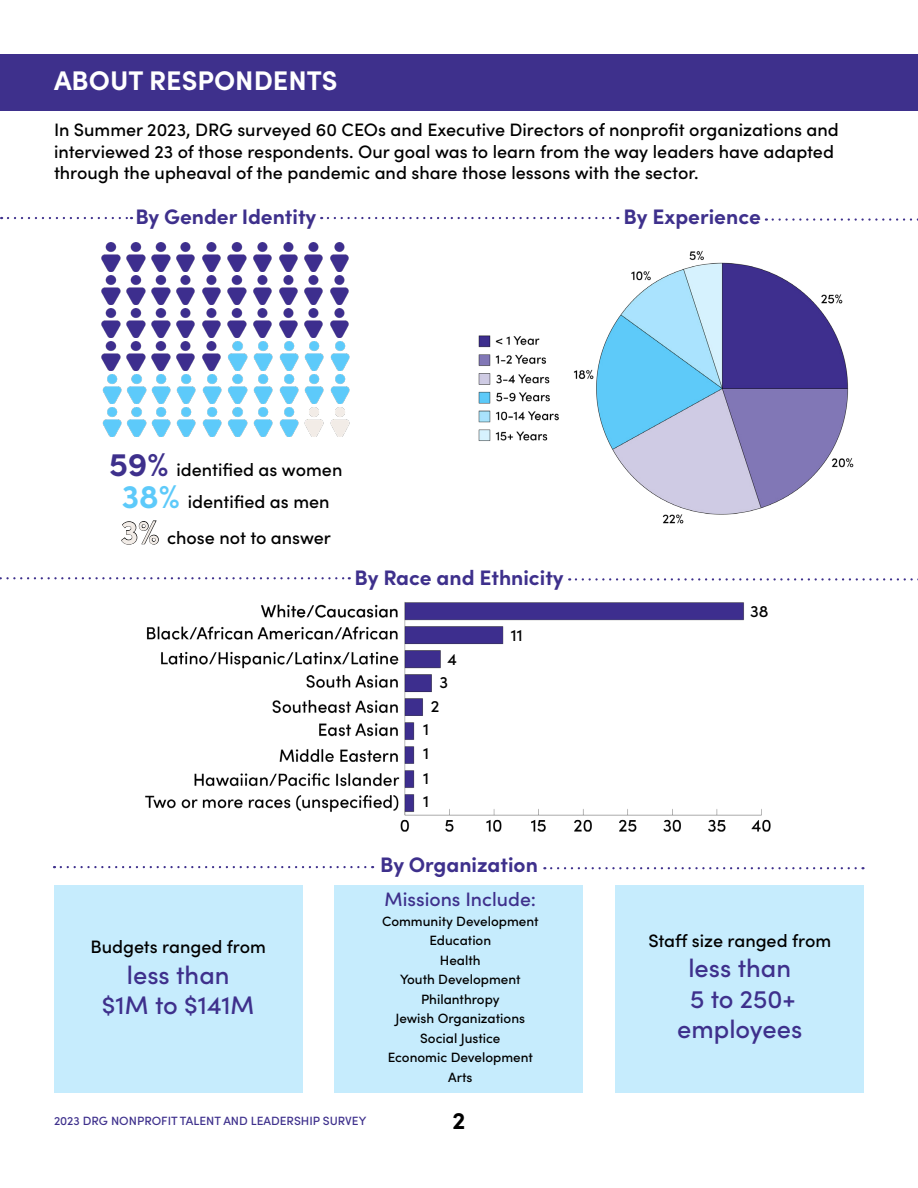
<style>
.page{position:relative;width:918px;height:1188px;background:#fff}
.page>*{position:absolute;margin:0;border:0;box-sizing:border-box;transform-origin:0 0}
.t1{font:700 27px "Sofia Pro";color:#fff}
.t2{font:500 25.5px/30.6px "Sofia Pro";color:#3e308c;text-align:center}
.t3{font:700 24px "Sofia Pro";color:#000}
.t4{font:700 21px "Sofia Pro";color:#3e308c}
.t5{font:500 19.5px "Sofia Pro";color:#3e308c}
.t6{font:500 18px/21.6px "Sofia Pro";color:#000}
.t7{font:500 16.5px/24px "Sofia Pro";color:#000;text-align:center}
.t8{font:500 13.5px/19.5px "Sofia Pro";color:#000;text-align:center}
.t9{font:500 12px "Sofia Pro";color:#3e308c}
.s1{font-weight:700;font-size:33px;color:#3e308c}
.s2{font-weight:700;font-size:33px;color:#5dcafa}
.s3{font-weight:700;font-size:33px}
</style>
<div class="page">
<div style="left:0;top:54px;width:918px;height:56px;background:#3e308c"></div>
<img style="left:102px;top:243px;width:19px;height:29px">
<img style="left:126px;top:243px;width:20px;height:29px">
<img style="left:151px;top:243px;width:20px;height:29px">
<img style="left:176px;top:243px;width:19px;height:29px">
<img style="left:202px;top:243px;width:19px;height:29px">
<img style="left:228px;top:243px;width:19px;height:29px">
<img style="left:253px;top:243px;width:19px;height:29px">
<img style="left:279px;top:243px;width:19px;height:29px">
<img style="left:304px;top:243px;width:19px;height:29px">
<img style="left:330px;top:243px;width:19px;height:29px">
<img style="left:102px;top:276px;width:19px;height:29px">
<img style="left:126px;top:276px;width:20px;height:29px">
<img style="left:151px;top:276px;width:20px;height:29px">
<img style="left:176px;top:276px;width:19px;height:29px">
<img style="left:202px;top:276px;width:19px;height:29px">
<img style="left:228px;top:276px;width:19px;height:29px">
<img style="left:253px;top:276px;width:19px;height:29px">
<img style="left:279px;top:276px;width:19px;height:29px">
<img style="left:304px;top:276px;width:19px;height:29px">
<img style="left:330px;top:276px;width:19px;height:29px">
<img style="left:102px;top:308px;width:19px;height:30px">
<img style="left:126px;top:308px;width:20px;height:30px">
<img style="left:151px;top:308px;width:20px;height:30px">
<img style="left:176px;top:308px;width:19px;height:30px">
<img style="left:202px;top:308px;width:19px;height:30px">
<img style="left:228px;top:308px;width:19px;height:30px">
<img style="left:253px;top:308px;width:19px;height:30px">
<img style="left:279px;top:308px;width:19px;height:30px">
<img style="left:304px;top:308px;width:19px;height:30px">
<img style="left:330px;top:308px;width:19px;height:30px">
<img style="left:102px;top:341px;width:19px;height:30px">
<img style="left:126px;top:341px;width:20px;height:30px">
<img style="left:151px;top:341px;width:20px;height:30px">
<img style="left:176px;top:341px;width:19px;height:30px">
<img style="left:202px;top:341px;width:19px;height:30px">
<img style="left:228px;top:341px;width:20px;height:30px">
<img style="left:253px;top:341px;width:20px;height:30px">
<img style="left:279px;top:341px;width:20px;height:30px">
<img style="left:304px;top:341px;width:20px;height:30px">
<img style="left:330px;top:341px;width:20px;height:30px">
<img style="left:102px;top:374px;width:20px;height:30px">
<img style="left:127px;top:374px;width:20px;height:30px">
<img style="left:151px;top:374px;width:20px;height:30px">
<img style="left:176px;top:374px;width:20px;height:30px">
<img style="left:202px;top:374px;width:20px;height:30px">
<img style="left:228px;top:374px;width:20px;height:30px">
<img style="left:253px;top:374px;width:20px;height:30px">
<img style="left:279px;top:374px;width:20px;height:30px">
<img style="left:304px;top:374px;width:20px;height:30px">
<img style="left:330px;top:374px;width:20px;height:30px">
<img style="left:102px;top:407px;width:20px;height:29px">
<img style="left:127px;top:407px;width:20px;height:29px">
<img style="left:151px;top:407px;width:20px;height:29px">
<img style="left:176px;top:407px;width:20px;height:29px">
<img style="left:202px;top:407px;width:20px;height:29px">
<img style="left:228px;top:407px;width:20px;height:29px">
<img style="left:253px;top:407px;width:20px;height:29px">
<img style="left:279px;top:407px;width:20px;height:29px">
<img style="left:304px;top:407px;width:20px;height:29px">
<img style="left:330px;top:407px;width:20px;height:29px">
<img style="left:478px;top:250px;width:376px;height:274px">
<div style="left:54px;top:885px;width:248px;height:207px;background:#c6ecfd"></div>
<div style="left:335px;top:885px;width:248px;height:207px;background:#c6ecfd"></div>
<div style="left:616px;top:885px;width:248px;height:207px;background:#c6ecfd"></div>
<img style="left:145px;top:602px;width:626px;height:230px">
<svg style="left:8px;top:217px;width:124px;height:2px"></svg>
<svg style="left:328px;top:217px;width:290px;height:2px"></svg>
<svg style="left:773px;top:218px;width:145px;height:3px"></svg>
<svg style="left:0;top:577px;width:350px;height:2px"></svg>
<svg style="left:576px;top:578px;width:342px;height:3px"></svg>
<svg style="left:61px;top:866px;width:312px;height:2px"></svg>
<svg style="left:551px;top:867px;width:312px;height:2px"></svg>
<h1 class="t1" style="left:54px;top:60px;width:285px">ABOUT RESPONDENTS</h1>
<p class="t6" style="left:54px;top:118px;width:786px">In Summer 2023, DRG surveyed 60 CEOs and Executive Directors of nonprofit organizations and interviewed 23 of those respondents. Our goal was to learn from the way leaders have adapted through the upheaval of the pandemic and share those lessons with the sector.</p>
<p class="t4" style="left:135px;top:200px;width:182px">By Gender Identity</p>
<p class="t4" style="left:624px;top:200px;width:139px">By Experience</p>
<p class="t6" style="left:109px;top:453px;width:235px;line-height:32.4px;text-align:center"><span class="s1">59%</span> identified as women<br><span class="s2">38%</span> identified as men</p>
<p class="t6" style="left:121px;top:526px;width:212px"><span class="s3">3%</span> chose not to answer</p>
<p class="t4" style="left:355px;top:562px;width:211px">By Race and Ethnicity</p>
<p class="t7" style="left:440px;top:646px;width:19px;line-height:23.5px">4<br>3</p>
<p class="t7" style="left:431px;top:693px;width:10px">2</p>
<p class="t7" style="left:423px;top:716px;width:7px;text-align:justify">1<br>1<br>1<br>1</p>
<p class="t7" style="left:511px;top:622px;width:13px">11</p>
<p class="t6" style="left:90px;top:935px;width:177px">Budgets ranged from</p>
<h2 class="t2" style="left:102px;top:958px;width:154px">less than $1M to $141M</h2>
<p class="t4" style="left:380px;top:848px;width:159px">By Organization</p>
<p class="t5" style="left:384px;top:885px;width:153px">Missions Include:</p>
<p class="t8" style="left:382px;top:910px;width:158px">Community Development<br>Education<br>Health<br>Youth Development<br>Philanthropy<br>Jewish Organizations<br>Social Justice<br>Economic Development<br>Arts</p>
<p class="t9" style="left:54px;top:1112px;width:314px">2023 DRG NONPROFIT TALENT AND LEADERSHIP SURVEY</p>
<h3 class="t3" style="left:453px;top:1102px;width:14px">2</h3>
<p class="t7" style="left:750px;top:598px;width:20px">38</p>
<p class="t6" style="left:648px;top:928px;width:184px">Staff size ranged from</p>
<h2 class="t2" style="left:677px;top:951px;width:127px">less than<br>5 to 250+ employees</h2>
</div>
